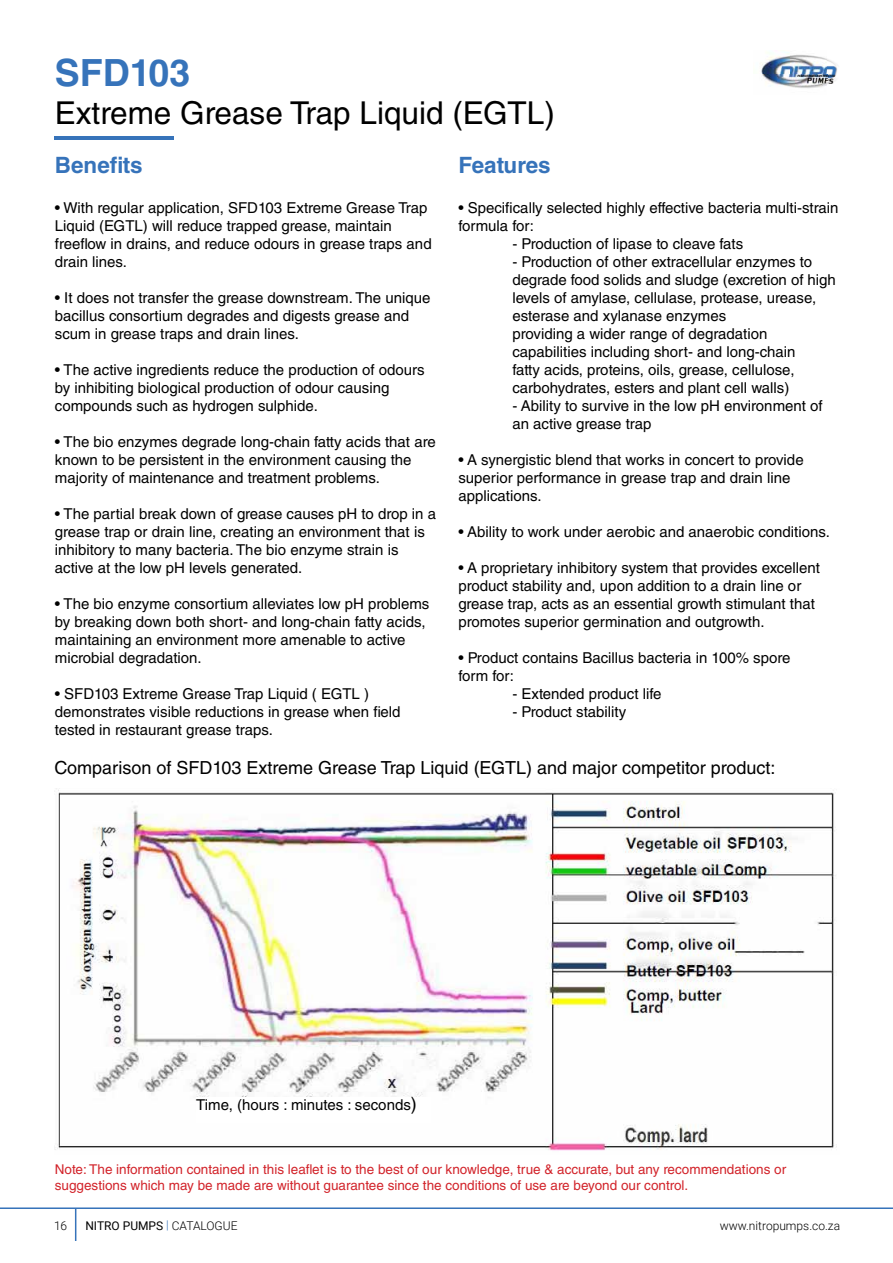
<style>
.page{position:relative;width:893px;height:1263px;background:#fff}
.page>*{position:absolute;margin:0;border:0;box-sizing:border-box;transform-origin:0 0}
.t1{font:700 37.5px "Helvetica LT Std";color:#3673ba}
.t2{font:31.5px "Helvetica LT Std";color:#000}
.t3{font:700 22.5px "Helvetica LT Std";color:#3673ba}
.t4{font:18px "Helvetica LT Std";color:#000}
.t5{font:15px/18px "Helvetica LT Std";color:#000}
.t6{font:13.5px/16.2px "Helvetica LT Std";color:#d2232a}
.t7{font:300 12px "Roboto";color:#000}
.t8{font:12px "Roboto";color:#000}
.t9{font:italic 700 3.15px "Exo 2";color:#000;scale:.94 1}
.s1{font-size:18px}
.s2{font-weight:300;color:#3673ba}
.s3{font-weight:300}
</style>
<div class="page">
<hr style="left:75px;top:1208px;width:1px;height:33px;background:#3673ba">
<hr style="left:0;top:1207px;width:893px;height:2px;background:#3673ba">
<img style="left:761px;top:52px;width:77px;height:36px">
<hr style="left:54px;top:136px;width:119px;height:4px;background:#3673ba">
<img style="left:55px;top:788px;width:782px;height:363px">
<div style="left:196px;top:1097px;width:235px;height:26px;background:#fff"></div>
<h1 class="t1" style="left:55px;top:50px;width:137px">SFD103</h1>
<p class="t9" style="left:797px;top:74px;width:42px">PERFORMANCE PERFECTED</p>
<h2 class="t2" style="left:55px;top:95px;width:501px">Extreme Grease Trap Liquid (EGTL)</h2>
<h3 class="t3" style="left:458px;top:152px;width:94px">Features</h3>
<p class="t5" style="left:458px;top:198px;width:382px">• Specifically selected highly effective bacteria multi-strain formula for:</p>
<p class="t5" style="left:512px;top:234px;width:232px">- Production of lipase to cleave fats</p>
<p class="t5" style="left:512px;top:252px;width:325px">- Production of other extracellular enzymes to degrade food solids and sludge (excretion of high levels of amylase, cellulase, protease, urease, esterase and xylanase enzymes<br>providing a wider range of degradation capabilities including short- and long-chain<br>fatty acids, proteins, oils, grease, cellulose, carbohydrates, esters and plant cell walls)</p>
<p class="t5" style="left:512px;top:396px;width:312px">- Ability to survive in the low pH environment of an active grease trap</p>
<p class="t5" style="left:458px;top:450px;width:347px">• A synergistic blend that works in concert to provide superior performance in grease trap and drain line applications.</p>
<p class="t5" style="left:458px;top:522px;width:373px">• Ability to work under aerobic and anaerobic conditions.</p>
<p class="t5" style="left:458px;top:558px;width:363px">• A proprietary inhibitory system that provides excellent product stability and, upon addition to a drain line or grease trap, acts as an essential growth stimulant that promotes superior germination and outgrowth.</p>
<p class="t5" style="left:458px;top:648px;width:334px">• Product contains Bacillus bacteria in 100% spore form for:</p>
<p class="t5" style="left:512px;top:684px;width:151px">- Extended product life</p>
<p class="t5" style="left:512px;top:702px;width:116px">- Product stability</p>
<h3 class="t3" style="left:55px;top:152px;width:89px">Benefits</h3>
<p class="t5" style="left:55px;top:198px;width:378px">• With regular application, SFD103 Extreme Grease Trap Liquid (EGTL) will reduce trapped grease, maintain freeflow in drains, and reduce odours in grease traps and drain lines.</p>
<p class="t5" style="left:55px;top:288px;width:377px">• It does not transfer the grease downstream. The unique bacillus consortium degrades and digests grease and scum in grease traps and drain lines.</p>
<p class="t5" style="left:55px;top:360px;width:371px">• The active ingredients reduce the production of odours by inhibiting biological production of odour causing compounds such as hydrogen sulphide.</p>
<p class="t5" style="left:55px;top:432px;width:382px">• The bio enzymes degrade long-chain fatty acids that are known to be persistent in the environment causing the majority of maintenance and treatment problems.</p>
<p class="t5" style="left:55px;top:504px;width:383px">• The partial break down of grease causes pH to drop in a grease trap or drain line, creating an environment that is inhibitory to many bacteria. The bio enzyme strain is active at the low pH levels generated.</p>
<p class="t5" style="left:55px;top:594px;width:376px">• The bio enzyme consortium alleviates low pH problems by breaking down both short- and long-chain fatty acids, maintaining an environment more amenable to active microbial degradation.</p>
<p class="t5" style="left:55px;top:684px;width:347px">• SFD103 Extreme Grease Trap Liquid ( EGTL ) demonstrates visible reductions in grease when field tested in restaurant grease traps.</p>
<p class="t4" style="left:54px;top:757px;width:723px">Comparison of SFD103 Extreme Grease Trap Liquid (EGTL) and major competitor product:</p>
<p class="t5" style="left:196px;top:1096px;width:222px">Time, (hours : minutes : seconds<span class="s1">)</span></p>
<p class="t6" style="left:55px;top:1161px;width:733px">Note: The information contained in this leaflet is to the best of our knowledge, true &amp; accurate, but any recommendations or suggestions which may be made are without guarantee since the conditions of use are beyond our control.</p>
<p class="t7" style="left:54px;top:1217px;width:15px">16</p>
<p class="t8" style="left:85px;top:1217px;width:154px">NITRO PUMPS <span class="s2">|</span> <span class="s3">CATALOGUE</span></p>
<p class="t7" style="left:720px;top:1217px;width:122px">www.nitropumps.co.za</p>
</div>
